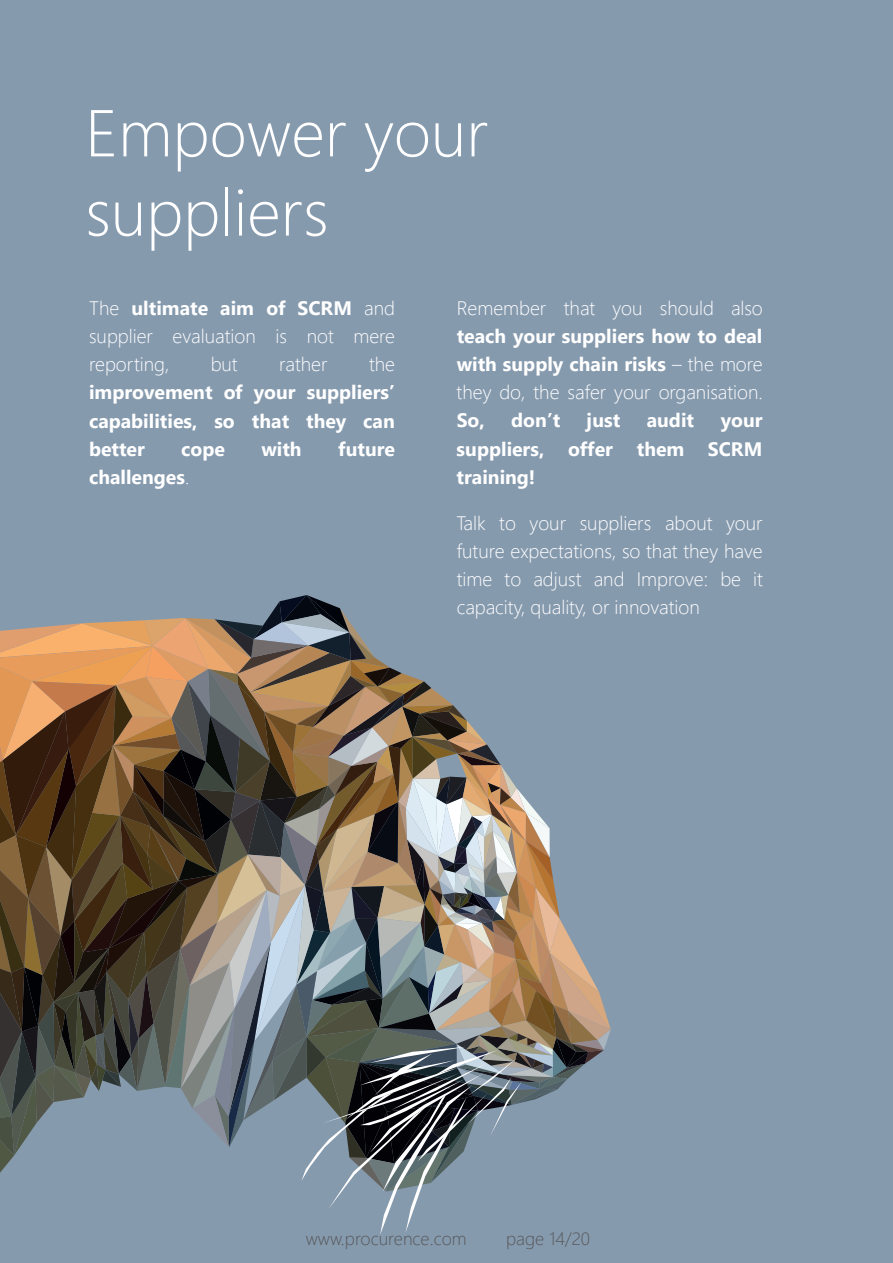
<style>
.page{position:relative;width:893px;height:1263px;background:#869aae}
.page>*{position:absolute;margin:0;border:0;box-sizing:border-box;transform-origin:0 0}
.t1{font:300 66px/79.2px "Segoe UI";color:#fff}
.t2{font:700 19.5px/28px "Segoe UI";color:#fff;text-align:justify}
.t3{font:300 19.5px/28.2px "Segoe UI";color:#fff;text-align:justify}
.t4{font:300 18px "Segoe UI";color:#57585a}
.s1{font-weight:700}
.s2{font-weight:300}
</style>
<div class="page">
<img style="left:0;top:595px;width:611px;height:639px">
<h1 class="t1" style="left:85px;top:87px;width:404px">Empower your suppliers</h1>
<p class="t3" style="left:89px;top:292px;width:307px">The <span class="s1">ultimate aim of SCRM</span> and supplier evaluation is not mere reporting,</p>
<p class="t3" style="left:211px;top:348px;width:28px">but</p>
<p class="t3" style="left:279px;top:348px;width:50px">rather</p>
<p class="t3" style="left:369px;top:348px;width:27px">the</p>
<p class="t2" style="left:89px;top:377px;width:307px">improvement of your suppliers’ capabilities, so that they can better</p>
<p class="t2" style="left:181px;top:433px;width:45px">cope</p>
<p class="t2" style="left:261px;top:433px;width:42px">with</p>
<p class="t2" style="left:338px;top:433px;width:58px">future</p>
<p class="t2" style="left:89px;top:461px;width:102px">challenges<span class="s2">.</span></p>
<p class="t3" style="left:457px;top:292px;width:308px">Remember that you should also</p>
<p class="t2" style="left:457px;top:321px;width:308px">teach your suppliers how to deal with supply chain risks <span class="s2">– the more they do, the safer your organisation.</span></p>
<p class="t2" style="left:457px;top:405px;width:30px">So,</p>
<p class="t2" style="left:511px;top:405px;width:51px">don’t</p>
<p class="t2" style="left:587px;top:405px;width:35px">just</p>
<p class="t2" style="left:647px;top:405px;width:49px">audit</p>
<p class="t2" style="left:457px;top:405px;width:307px;text-indent:264px">your suppliers, offer them SCRM training!</p>
<p class="t3" style="left:457px;top:507px;width:308px">Talk to your suppliers about your future expectations, so that they have time to adjust and Improve: be it capacity, quality, or innovation</p>
<p class="t4" style="left:306px;top:1222px;width:162px">www.procurence.com</p>
<p class="t4" style="left:506px;top:1222px;width:86px">page 14/20</p>
</div>
